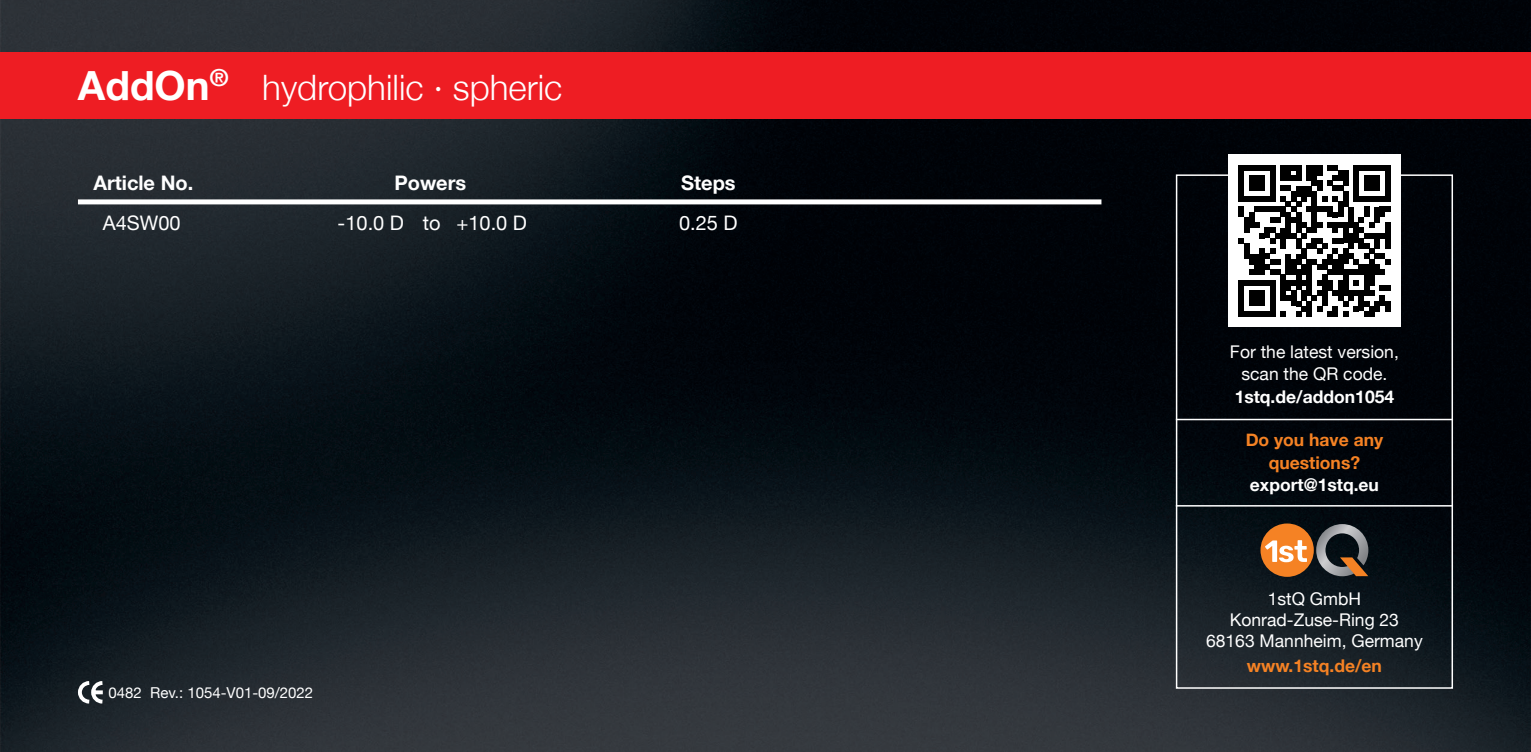
<style>
.page{position:relative;width:1531px;height:752px;background:#fff}
.page>*{position:absolute;margin:0;border:0;box-sizing:border-box;transform-origin:0 0}
.t1{font:300 35px "Helvetica Neue";color:#fff}
.t2{font:20px "Helvetica Neue";color:#fff}
.t3{font:700 20px "Helvetica Neue";color:#fff}
.t4{font:17.5px/21px "Helvetica Neue";color:#fff;text-align:center}
.t5{font:700 17.5px/22.5px "Helvetica Neue";color:#f58224;text-align:center}
.t6{font:700 17.5px "Helvetica Neue";color:#fff}
.t7{font:15px "Helvetica Neue";color:#fff}
.s1{font-weight:700;font-size:40.25px}
</style>
<div class="page">
<img style="left:0;top:0;width:1531px;height:751px">
<div style="left:1176px;top:174px;width:277px;height:514px;border:2px solid #fff"></div>
<hr style="left:1176px;top:418px;width:277px;height:2px;background:#fff">
<hr style="left:1176px;top:505px;width:277px;height:1px;background:#fff">
<div style="left:1228px;top:154px;width:173px;height:173px;background:#fff"></div>
<svg style="left:76px;top:678px;width:31px;height:27px"></svg>
<div style="left:0;top:52px;width:1531px;height:66px;background:#ee1d23"></div>
<div style="left:78px;top:199px;width:1023px;height:5px;background:#fff"></div>
<svg style="left:1316px;top:524px;width:52px;height:52px;background:#5b5753"></svg>
<div style="left:1260px;top:523px;width:54px;height:53px;background:#f58224;border-radius:50%"></div>
<svg style="left:1265px;top:540px;width:42px;height:22px"></svg>
<div style="left:1238px;top:280px;width:6px;height:36px;background:#000"></div>
<div style="left:1249px;top:290px;width:5px;height:16px;background:#000"></div>
<div style="left:1254px;top:290px;width:5px;height:16px;background:#000"></div>
<div style="left:1259px;top:290px;width:6px;height:16px;background:#000"></div>
<svg style="left:1244px;top:280px;width:26px;height:5px"></svg>
<svg style="left:1244px;top:311px;width:26px;height:5px"></svg>
<div style="left:1270px;top:280px;width:5px;height:36px;background:#000"></div>
<div style="left:1280px;top:274px;width:5px;height:27px;background:#000"></div>
<div style="left:1285px;top:280px;width:6px;height:10px;background:#000"></div>
<div style="left:1291px;top:290px;width:5px;height:16px;background:#000"></div>
<div style="left:1296px;top:269px;width:5px;height:21px;background:#000"></div>
<svg style="left:1291px;top:280px;width:15px;height:5px"></svg>
<div style="left:1301px;top:290px;width:5px;height:11px;background:#000"></div>
<svg style="left:1280px;top:295px;width:26px;height:21px"></svg>
<div style="left:1306px;top:259px;width:6px;height:36px;background:#000"></div>
<div style="left:1306px;top:301px;width:6px;height:15px;background:#000"></div>
<div style="left:1322px;top:274px;width:5px;height:32px;background:#000"></div>
<div style="left:1343px;top:269px;width:5px;height:26px;background:#000"></div>
<div style="left:1364px;top:264px;width:5px;height:31px;background:#000"></div>
<div style="left:1369px;top:259px;width:5px;height:26px;background:#000"></div>
<svg style="left:1238px;top:165px;width:152px;height:109px"></svg>
<svg style="left:1312px;top:280px;width:78px;height:36px"></svg>
<div style="left:1385px;top:301px;width:5px;height:10px;background:#000"></div>
<h1 class="t1" style="left:78px;top:59px;width:486px"><span class="s1">AddOn</span><sup>®</sup> hydrophilic · spheric</h1>
<p class="t3" style="left:93px;top:167px;width:101px">Article No.</p>
<p class="t2" style="left:103px;top:208px;width:79px">A4SW00</p>
<p class="t3" style="left:394px;top:167px;width:73px">Powers</p>
<p class="t2" style="left:338px;top:208px;width:191px">-10.0 D to +10.0 D</p>
<p class="t3" style="left:681px;top:167px;width:56px">Steps</p>
<p class="t2" style="left:679px;top:208px;width:60px">0.25 D</p>
<p class="t7" style="left:108px;top:681px;width:206px">0482 Rev.: 1054-V01-09/2022</p>
<p class="t4" style="left:1230px;top:341px;width:170px;line-height:22.5px">For the latest version, scan the QR code.</p>
<p class="t6" style="left:1234px;top:383px;width:161px">1stq.de/addon1054</p>
<p class="t5" style="left:1245px;top:429px;width:139px">Do you have any questions?</p>
<p class="t6" style="left:1250px;top:471px;width:131px">export@1stq.eu</p>
<p class="t4" style="left:1206px;top:589px;width:218px">1stQ GmbH<br>Konrad-Zuse-Ring 23<br>68163 Mannheim, Germany</p>
<p class="t5" style="left:1247px;top:655px;width:137px">www.1stq.de/en</p>
</div>
